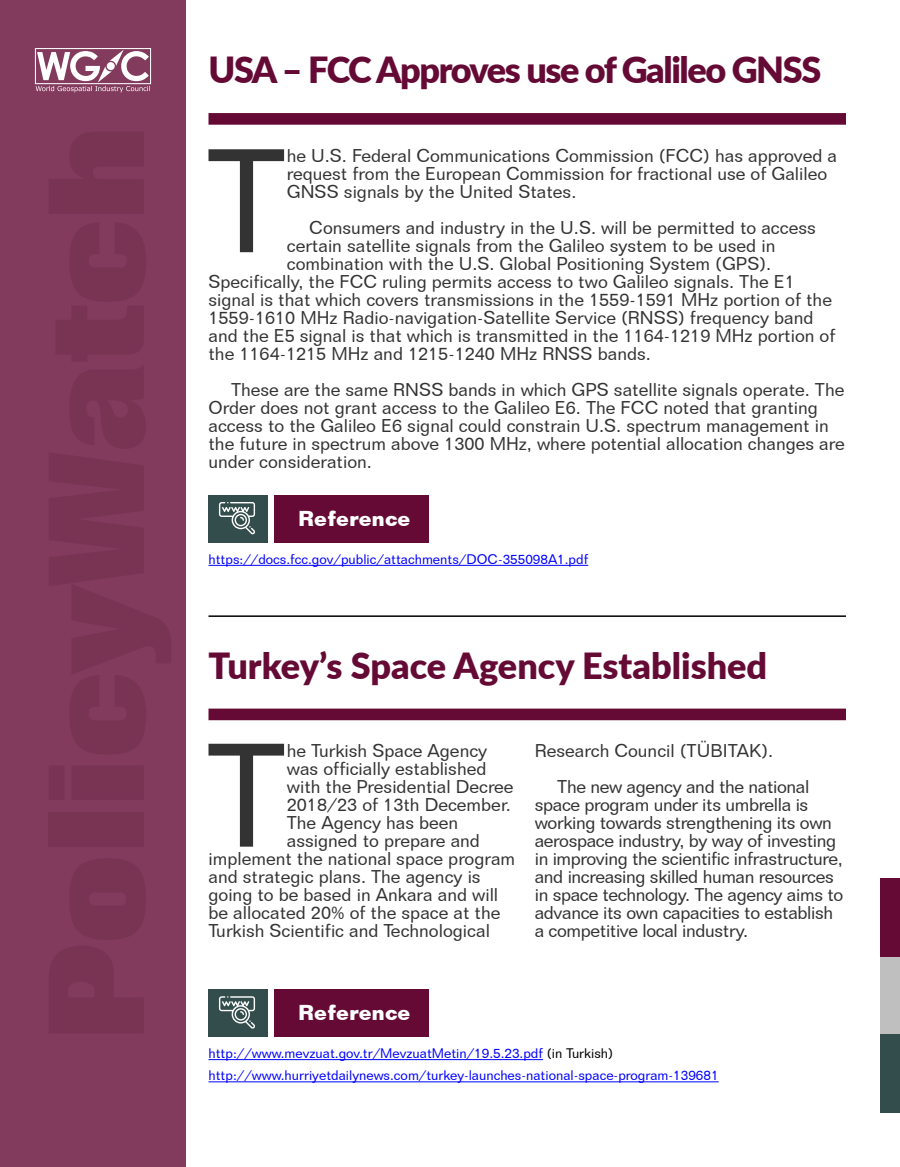
<style>
.page{position:relative;width:900px;height:1167px;background:#fff}
.page>*{position:absolute;margin:0;border:0;box-sizing:border-box;transform-origin:0 0}
.t1{font:144.3px "Folio BT";color:#333}
.t2{font:900 36px "Lato";letter-spacing:-.04em;color:#650a35}
.t3{font:900 36px "Lato";color:#650a35}
.t4{font:700 21px "Folio BT";color:#fff}
.t5{font:18px/18px "Folio BT";color:#333}
.t6{font:18px/18px "Folio BT";letter-spacing:-.02em;color:#333}
.t7{font:13.5px/22.2px "Folio BT";color:#00f}
.s1{color:#000}
</style>
<div class="page">
<div style="left:0;top:0;width:186px;height:1166px;background:#833b5d"></div>
<div style="left:880px;top:956px;width:20px;height:78px;background:#bfbfbf"></div>
<div style="left:880px;top:1034px;width:20px;height:78px;background:#334d4c"></div>
<div style="left:880px;top:877px;width:20px;height:79px;background:#650a35"></div>
<svg style="left:35px;top:48px;width:116px;height:44px"></svg>
<div style="left:208px;top:113px;width:638px;height:12px;background:#650a35"></div>
<div style="left:208px;top:708px;width:638px;height:12px;background:#650a35"></div>
<div style="left:208px;top:495px;width:60px;height:47px;background:#334d4c"></div>
<div style="left:208px;top:989px;width:60px;height:47px;background:#334d4c"></div>
<div style="left:274px;top:495px;width:155px;height:47px;background:#650a35"></div>
<div style="left:274px;top:989px;width:155px;height:47px;background:#650a35"></div>
<hr style="left:208px;top:565px;width:380px;height:1px;background:#00f">
<hr style="left:208px;top:1058px;width:335px;height:1px;background:#00f">
<hr style="left:208px;top:1081px;width:511px;height:1px;background:#00f">
<svg style="left:219px;top:502px;width:36px;height:32px"></svg>
<svg style="left:219px;top:996px;width:36px;height:32px"></svg>
<hr style="left:208px;top:615px;width:638px;height:1px;background:#000">
<h2 class="t2" style="left:208px;top:43px;width:614px">USA – FCC Approves use of Galileo GNSS</h2>
<h1 class="t1" style="left:206px;top:113px;width:83px">T</h1>
<p class="t5" style="left:287px;top:146px;width:552px">he U.S. Federal Communications Commission (FCC) has approved a request from the European Commission for fractional use of Galileo<br>GNSS signals by the United States.</p>
<p class="t5" style="left:309px;top:218px;width:508px">Consumers and industry in the U.S. will be permitted to access</p>
<p class="t5" style="left:287px;top:236px;width:490px">certain satellite signals from the Galileo system to be used in</p>
<p class="t5" style="left:287px;top:254px;width:486px">combination with the U.S. Global Positioning System (GPS).</p>
<p class="t5" style="left:209px;top:272px;width:588px">Specifically, the FCC ruling permits access to two Galileo signals. The E1</p>
<p class="t5" style="left:209px;top:290px;width:625px">signal is that which covers transmissions in the 1559-1591 MHz portion of the</p>
<p class="t5" style="left:209px;top:308px;width:607px">1559-1610 MHz Radio-navigation-Satellite Service (RNSS) frequency band</p>
<p class="t5" style="left:209px;top:326px;width:629px">and the E5 signal is that which is transmitted in the 1164-1219 MHz portion of</p>
<p class="t5" style="left:209px;top:344px;width:444px">the 1164-1215 MHz and 1215-1240 MHz RNSS bands.</p>
<p class="t5" style="left:209px;top:380px;width:638px;text-indent:22px">These are the same RNSS bands in which GPS satellite signals operate. The Order does not grant access to the Galileo E6. The FCC noted that granting access to the Galileo E6 signal could constrain U.S. spectrum management in the future in spectrum above 1300 MHz, where potential allocation changes are under consideration.</p>
<p class="t4" style="left:298px;top:505px;width:114px">Reference</p>
<p class="t7" style="left:208px;top:548px;width:381px">https://docs.fcc.gov/public/attachments/DOC-355098A1.pdf</p>
<h2 class="t3" style="left:208px;top:638px;width:560px">Turkey’s Space Agency Established</h2>
<h1 class="t1" style="left:206px;top:707px;width:83px">T</h1>
<p class="t5" style="left:287px;top:740px;width:202px">he Turkish Space Agency</p>
<p class="t5" style="left:287px;top:758px;width:201px">was officially established</p>
<p class="t5" style="left:287px;top:776px;width:228px">with the Presidential Decree</p>
<p class="t5" style="left:287px;top:794px;width:226px">2018/23 of 13th December.</p>
<p class="t5" style="left:287px;top:812px;width:173px">The Agency has been</p>
<p class="t5" style="left:287px;top:830px;width:195px">assigned to prepare and</p>
<p class="t5" style="left:209px;top:848px;width:308px">implement the national space program</p>
<p class="t5" style="left:209px;top:866px;width:274px">and strategic plans. The agency is</p>
<p class="t5" style="left:209px;top:884px;width:291px">going to be based in Ankara and will</p>
<p class="t5" style="left:209px;top:902px;width:294px">be allocated 20% of the space at the</p>
<p class="t5" style="left:209px;top:920px;width:283px">Turkish Scientific and Technological</p>
<p class="t6" style="left:557px;top:731px;width:254px;line-height:36px;text-indent:-22px">Research Council (TÜBITAK).<br>The new agency and the national</p>
<p class="t6" style="left:535px;top:794px;width:310px">space program under its umbrella is working towards strengthening its own aerospace industry, by way of investing in improving the scientific infrastructure, and increasing skilled human resources in space technology. The agency aims to advance its own capacities to establish a competitive local industry.</p>
<p class="t4" style="left:298px;top:999px;width:114px">Reference</p>
<p class="t7" style="left:208px;top:1041px;width:512px">http://www.mevzuat.gov.tr/MevzuatMetin/19.5.23.pdf <span class="s1">(in Turkish) </span>http://www.hurriyetdailynews.com/turkey-launches-national-space-program-139681</p>
</div>
